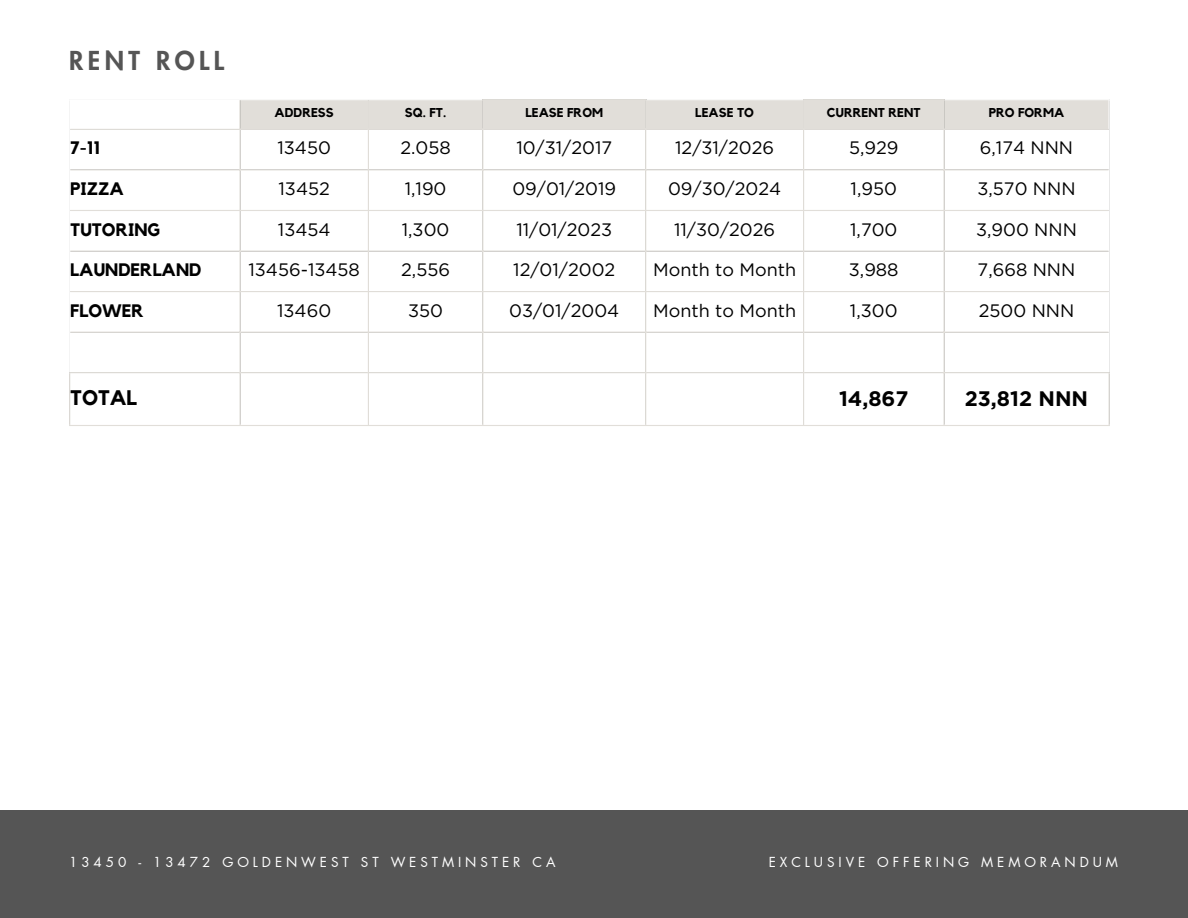
<style>
.page{position:relative;width:1188px;height:918px;background:#fff}
.page>*{position:absolute;margin:0;border:0;box-sizing:border-box;transform-origin:0 0}
.t1{font:800 25.5px "Futura LT Pro";letter-spacing:.175em;color:#555}
.t2{font:700 21px "Gotham";color:#000}
.t3{font:700 21px "Kollektif";color:#000}
.t4{font:18px "Gotham";color:#000}
.t5{font:700 18px "Kollektif";color:#000}
.t6{font:13.5px "Futura LT Pro";letter-spacing:.29em;color:#fff}
.t7{font:700 12.75px "Kollektif";color:#000}
</style>
<div class="page">
<div style="left:241px;top:100px;width:868px;height:29px;background:#e1ded9"></div>
<hr style="left:69px;top:373px;width:1px;height:52px;background:#e1ded9">
<hr style="left:239px;top:100px;width:2px;height:325px;background:#e1ded9">
<hr style="left:368px;top:100px;width:1px;height:325px;background:#e1ded9">
<hr style="left:482px;top:100px;width:1px;height:325px;background:#e1ded9">
<hr style="left:645px;top:100px;width:1px;height:325px;background:#e1ded9">
<hr style="left:803px;top:100px;width:1px;height:325px;background:#e1ded9">
<hr style="left:943px;top:100px;width:2px;height:325px;background:#e1ded9">
<hr style="left:1109px;top:373px;width:1px;height:52px;background:#e1ded9">
<hr style="left:482px;top:99px;width:164px;height:1px;background:#e1ded9">
<hr style="left:803px;top:99px;width:142px;height:1px;background:#e1ded9">
<hr style="left:70px;top:129px;width:1039px;height:1px;background:#e1ded9">
<hr style="left:70px;top:169px;width:1039px;height:1px;background:#e1ded9">
<hr style="left:70px;top:210px;width:1039px;height:1px;background:#e1ded9">
<hr style="left:70px;top:250px;width:1039px;height:2px;background:#e1ded9">
<hr style="left:70px;top:291px;width:1039px;height:1px;background:#e1ded9">
<hr style="left:70px;top:332px;width:1039px;height:1px;background:#e1ded9">
<hr style="left:69px;top:372px;width:1041px;height:1px;background:#e1ded9">
<hr style="left:69px;top:425px;width:1041px;height:1px;background:#e1ded9">
<div style="left:0;top:810px;width:1188px;height:108px;background:#555"></div>
<p class="t1" style="left:69px;top:49px;width:157px">RENT ROLL</p>
<h1 class="t7" style="left:275px;top:107px;width:61px">ADDRESS</h1>
<p class="t7" style="left:405px;top:107px;width:43px">SQ. FT.</p>
<p class="t7" style="left:525px;top:107px;width:79px">LEASE FROM</p>
<p class="t7" style="left:695px;top:107px;width:60px">LEASE TO</p>
<p class="t7" style="left:827px;top:107px;width:95px">CURRENT RENT</p>
<p class="t7" style="left:989px;top:107px;width:77px">PRO FORMA</p>
<p class="t5" style="left:70px;top:140px;width:31px">7-11</p>
<p class="t4" style="left:278px;top:137px;width:55px">13450</p>
<p class="t4" style="left:400px;top:137px;width:52px">2.058</p>
<p class="t4" style="left:516px;top:137px;width:97px">10/31/2017</p>
<p class="t4" style="left:675px;top:137px;width:100px">12/31/2026</p>
<p class="t4" style="left:849px;top:137px;width:51px">5,929</p>
<p class="t4" style="left:980px;top:137px;width:95px">6,174 NNN</p>
<p class="t5" style="left:70px;top:180px;width:55px">PIZZA</p>
<p class="t4" style="left:279px;top:178px;width:53px">13452</p>
<p class="t4" style="left:405px;top:178px;width:43px">1,190</p>
<p class="t4" style="left:512px;top:178px;width:105px">09/01/2019</p>
<p class="t4" style="left:668px;top:178px;width:115px">09/30/2024</p>
<p class="t4" style="left:851px;top:178px;width:48px">1,950</p>
<p class="t4" style="left:978px;top:178px;width:100px">3,570 NNN</p>
<p class="t5" style="left:70px;top:221px;width:91px">TUTORING</p>
<p class="t4" style="left:278px;top:218px;width:54px">13454</p>
<p class="t4" style="left:402px;top:218px;width:49px">1,300</p>
<p class="t4" style="left:516px;top:218px;width:97px">11/01/2023</p>
<p class="t4" style="left:674px;top:218px;width:103px">11/30/2026</p>
<p class="t4" style="left:850px;top:218px;width:49px">1,700</p>
<p class="t4" style="left:976px;top:218px;width:102px">3,900 NNN</p>
<p class="t5" style="left:70px;top:262px;width:133px">LAUNDERLAND</p>
<p class="t4" style="left:249px;top:259px;width:113px">13456-13458</p>
<p class="t4" style="left:401px;top:259px;width:50px">2,556</p>
<p class="t4" style="left:513px;top:259px;width:104px">12/01/2002</p>
<p class="t4" style="left:653px;top:259px;width:144px">Month to Month</p>
<p class="t4" style="left:849px;top:259px;width:51px">3,988</p>
<p class="t4" style="left:978px;top:259px;width:99px">7,668 NNN</p>
<p class="t5" style="left:70px;top:302px;width:75px">FLOWER</p>
<p class="t4" style="left:277px;top:299px;width:56px">13460</p>
<p class="t4" style="left:408px;top:299px;width:36px">350</p>
<p class="t4" style="left:509px;top:299px;width:112px">03/01/2004</p>
<p class="t4" style="left:653px;top:299px;width:144px">Month to Month</p>
<p class="t4" style="left:850px;top:299px;width:49px">1,300</p>
<p class="t4" style="left:979px;top:299px;width:97px">2500 NNN</p>
<p class="t3" style="left:70px;top:388px;width:68px">TOTAL</p>
<p class="t2" style="left:839px;top:386px;width:71px">14,867</p>
<p class="t2" style="left:965px;top:386px;width:125px">23,812 NNN</p>
<p class="t6" style="left:69px;top:855px;width:488px">13450 - 13472 GOLDENWEST ST WESTMINSTER CA</p>
<p class="t6" style="left:769px;top:855px;width:351px">EXCLUSIVE OFFERING MEMORANDUM</p>
</div>
